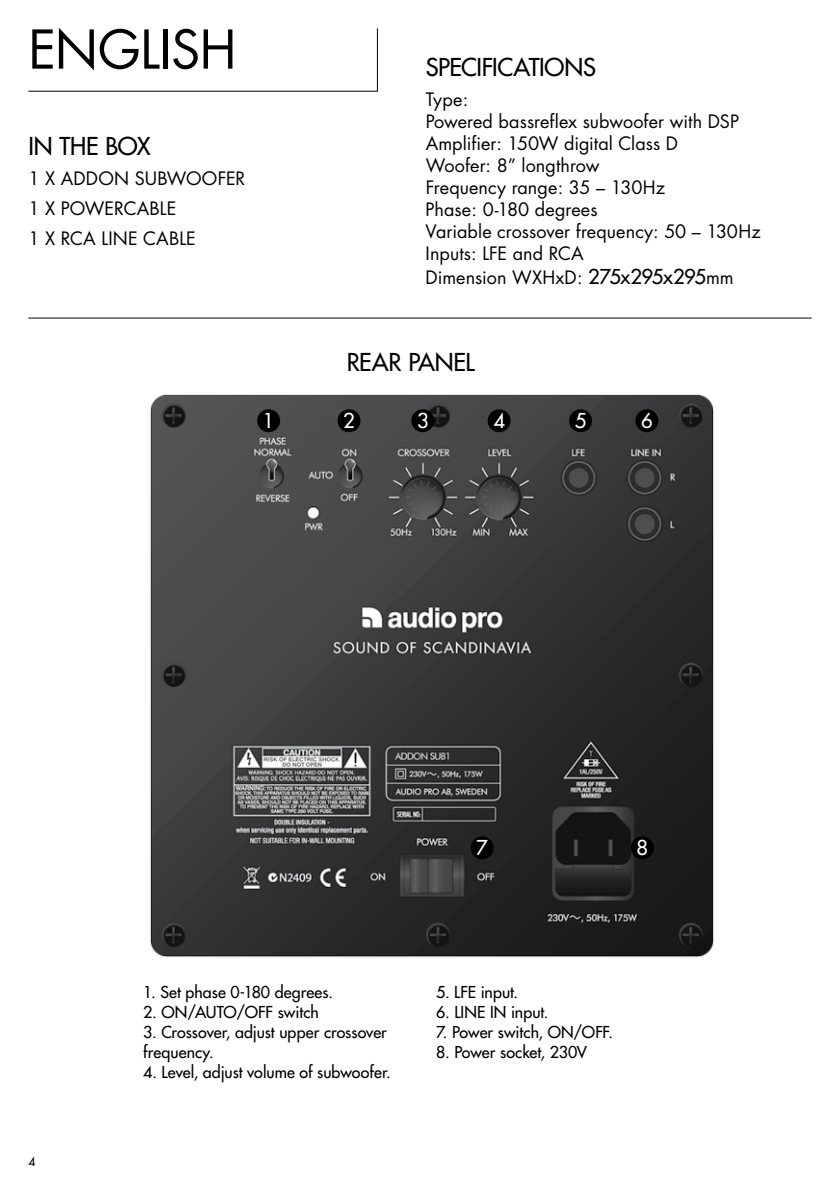
<style>
.page{position:relative;width:840px;height:1191px;background:#fff}
.page>*{position:absolute;margin:0;border:0;box-sizing:border-box;transform-origin:0 0}
.t1{font:52px "Futura";color:#000}
.t2{font:24px "Futura";letter-spacing:-.015em;color:#000}
.t3{font:20px "Futura";color:#fff}
.t4{font:18px/22px "Futura";color:#000}
.t5{font:16px/20px "Futura";letter-spacing:-.005em;color:#000}
.t6{font:12px "Futura";color:#000}
.s1{font-size:20px}
</style>
<div class="page">
<img style="left:150px;top:394px;width:564px;height:564px">
<hr style="left:28px;top:317px;width:783px;height:1px;background:#000">
<svg style="left:28px;top:28px;width:350px;height:64px"></svg>
<div style="left:257px;top:409px;width:23px;height:23px;background:#000;border-radius:50%"></div>
<div style="left:337px;top:409px;width:23px;height:23px;background:#000;border-radius:50%"></div>
<div style="left:411px;top:409px;width:23px;height:23px;background:#000;border-radius:50%"></div>
<div style="left:487px;top:409px;width:23px;height:23px;background:#000;border-radius:50%"></div>
<div style="left:568px;top:409px;width:23px;height:23px;background:#000;border-radius:50%"></div>
<div style="left:635px;top:409px;width:23px;height:23px;background:#000;border-radius:50%"></div>
<div style="left:470px;top:836px;width:23px;height:23px;background:#000;border-radius:50%"></div>
<div style="left:630px;top:836px;width:23px;height:23px;background:#000;border-radius:50%"></div>
<h1 class="t1" style="left:28px;top:16px;width:30px">ENGLISH</h1>
<h2 class="t2" style="left:28px;top:131px;width:124px">IN THE BOX</h2>
<p class="t4" style="left:28px;top:168px;width:46px">1 X ADD</p>
<p class="t4" style="left:98px;top:168px;width:129px">ON SU BWOOFER</p>
<p class="t4" style="left:28px;top:198px;width:71px">1 X POWERCA</p>
<p class="t4" style="left:149px;top:198px;width:19px">BLE</p>
<p class="t4" style="left:28px;top:228px;width:45px">1 X RCA</p>
<p class="t4" style="left:101px;top:228px;width:10px">LINE</p>
<p class="t4" style="left:143px;top:228px;width:45px">CABLE</p>
<h2 class="t2" style="left:425px;top:52px;width:170px">specifiCationS</h2>
<p class="t4" style="left:425px;top:88px;width:336px">Type:<br>Powered bassreflex subwoofer with DSP<br>Amplifier: 150W digital Class D<br>Woofer: 8” longthrow<br>Frequency range: 35 – 130Hz<br>Phase: 0-180 degrees<br>Variable crossover frequency: 50 – 130Hz<br>Inputs: LFE</p>
<p class="t4" style="left:425px;top:241px;width:309px;line-height:24px;text-indent:87px">and RCA<br>Dimension WXHxD: <span class="s1">275x295x295</span>mm</p>
<h2 class="t2" style="left:346px;top:347px;width:129px">rear panel</h2>
<p class="t3" style="left:263px;top:408px;width:13px">1</p>
<p class="t3" style="left:343px;top:408px;width:13px">2</p>
<p class="t3" style="left:417px;top:408px;width:13px">3</p>
<p class="t3" style="left:493px;top:408px;width:13px">4</p>
<p class="t3" style="left:574px;top:408px;width:13px">5</p>
<p class="t3" style="left:640px;top:408px;width:13px">6</p>
<p class="t3" style="left:476px;top:835px;width:13px">7</p>
<p class="t3" style="left:636px;top:835px;width:13px">8</p>
<p class="t6" style="left:28px;top:1154px;width:8px">4</p>
<p class="t5" style="left:143px;top:981px;width:191px">1. Set phase 0-180 degrees.</p>
<p class="t5" style="left:143px;top:1001px;width:112px">2. ON /AUTO/OFF</p>
<p class="t5" style="left:277px;top:1001px;width:43px">switch</p>
<p class="t5" style="left:143px;top:1021px;width:245px">3. Crossover, adjust upper crossover frequency.</p>
<p class="t5" style="left:143px;top:1061px;width:249px">4. Level, adjust volume of subwoofer.</p>
<p class="t5" style="left:436px;top:981px;width:83px">5. LFE input.</p>
<p class="t5" style="left:436px;top:1001px;width:27px">6. LINE</p>
<p class="t5" style="left:489px;top:1001px;width:60px">IN input.</p>
<p class="t5" style="left:436px;top:1021px;width:178px">7. Power switch, ON /OFF.</p>
<p class="t5" style="left:436px;top:1041px;width:152px">8. Power socket, 230V</p>
</div>
